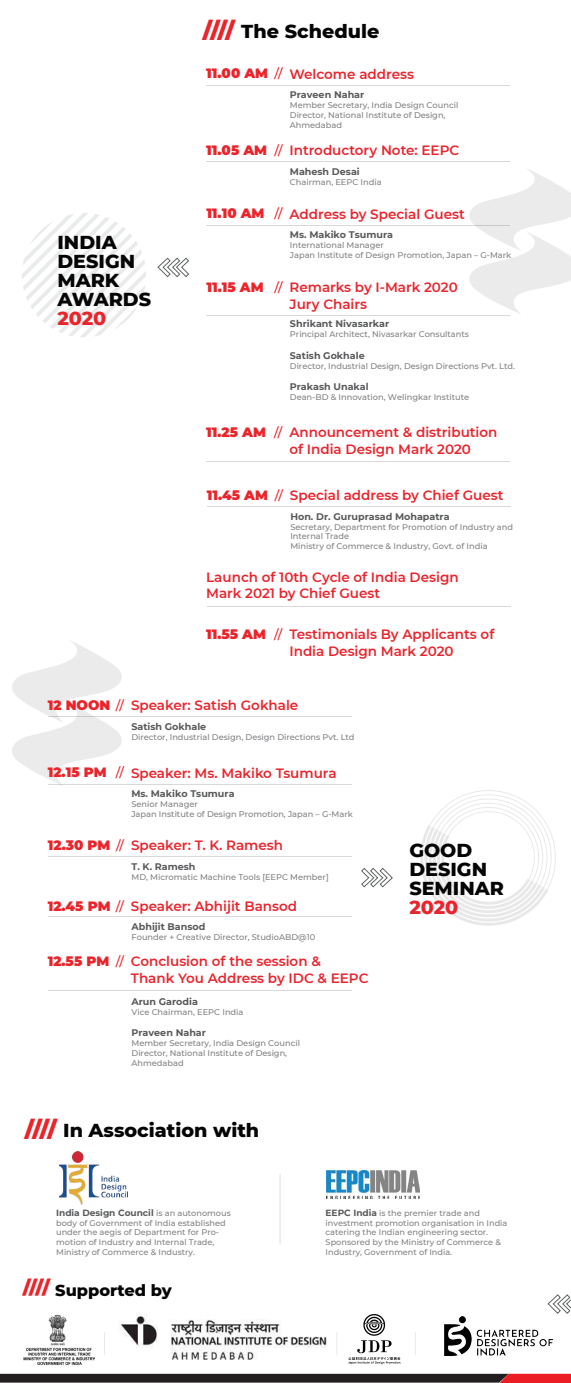
<style>
.page{position:relative;width:571px;height:1383px;background:#fff}
.page>*{position:absolute;margin:0;border:0;box-sizing:border-box;transform-origin:0 0}
.t1{font:900 21.38px "Montserrat";color:#ea242a}
.t2{font:800 19.12px/19.1px "Montserrat";color:#050505}
.t3{font:800 19.12px "Montserrat";color:#ea242d}
.t4{font:900 18px "Montserrat";color:#ea242a}
.t5{font:800 16.2px "Montserrat";color:#050505}
.t6{font:600 13.5px/16.6px "Montserrat";color:#ea242d}
.t7{font:900 13.5px "Montserrat";color:#ea242a}
.t8{font:500 12.83px "Montserrat";color:#ea242a}
.t9{font:700 9.6px "Montserrat";color:#58595b}
.t10{font:700 9px "Montserrat";color:#58595b}
.t11{font:500 8.25px/9.9px "Montserrat";color:#808184}
.t12{font:500 8.18px/9.8px "Montserrat";color:#808184}
.s1{font-weight:900;color:#ea242a}
.s2{font-weight:500;font-size:12.83px;color:#ea242a}
.s3{font-weight:900;font-size:21.38px;color:#ea242a}
.s4{font-weight:500;font-size:8.18px;color:#808184}
.s5{font-weight:700;font-size:9px;color:#58595b}
</style>
<div class="page">
<svg style="left:469px;top:169px;width:102px;height:145px"></svg>
<svg style="left:12px;top:640px;width:110px;height:146px"></svg>
<svg style="left:420px;top:790px;width:136px;height:136px"></svg>
<hr style="left:206px;top:85px;width:304px;height:1px;background:#231f20">
<svg style="left:22px;top:213px;width:124px;height:124px"></svg>
<svg style="left:158px;top:258px;width:31px;height:19px"></svg>
<svg style="left:361px;top:868px;width:31px;height:19px"></svg>
<hr style="left:206px;top:162px;width:304px;height:1px;background:#231f20">
<hr style="left:206px;top:225px;width:304px;height:1px;background:#231f20">
<hr style="left:207px;top:506px;width:303px;height:1px;background:#231f20">
<hr style="left:206px;top:462px;width:304px;height:1px;background:#231f20">
<hr style="left:207px;top:606px;width:303px;height:1px;background:#231f20">
<hr style="left:206px;top:315px;width:304px;height:1px;background:#231f20">
<hr style="left:48px;top:716px;width:304px;height:1px;background:#231f20">
<hr style="left:48px;top:784px;width:304px;height:1px;background:#231f20">
<hr style="left:48px;top:856px;width:304px;height:1px;background:#231f20">
<hr style="left:48px;top:990px;width:303px;height:1px;background:#231f20">
<hr style="left:48px;top:916px;width:304px;height:1px;background:#231f20">
<svg style="left:548px;top:1295px;width:23px;height:19px"></svg>
<img style="left:59px;top:1151px;width:69px;height:54px">
<img style="left:326px;top:1170px;width:93px;height:29px">
<hr style="left:279px;top:1174px;width:2px;height:70px;background:#bbbdbf">
<img style="left:23px;top:1314px;width:71px;height:51px">
<img style="left:101px;top:1314px;width:244px;height:60px">
<img style="left:444px;top:1316px;width:109px;height:40px">
<img style="left:348px;top:1314px;width:53px;height:51px">
<svg style="left:336px;top:1332px;width:1px;height:23px"></svg>
<svg style="left:415px;top:1332px;width:1px;height:23px"></svg>
<svg style="left:104px;top:1332px;width:1px;height:23px"></svg>
<svg style="left:0;top:1374px;width:571px;height:9px;background:#422628"></svg>
<h2 class="t2" style="left:57px;top:231px;width:95px">INDIA<br>DESIGN<br>MARK<br>AWARDS</h2>
<h2 class="t3" style="left:57px;top:304px;width:50px">2020</h2>
<h1 class="t1" style="left:203px;top:14px;width:34px">////</h1>
<h2 class="t2" style="left:241px;top:20px;width:140px">The Schedule</h2>
<h3 class="t7" style="left:206px;top:63px;width:63px">11.00 AM</h3>
<h3 class="t6" style="left:289px;top:65px;width:126px">Welcome address</h3>
<p class="t9" style="left:290px;top:88px;width:76px">Praveen Nahar</p>
<p class="t11" style="left:290px;top:100px;width:170px">Member Secretary, India Design Council<br>Director, National Institute of Design,<br>Ahmedabad</p>
<h3 class="t6" style="left:206px;top:142px;width:254px"><span class="s1">11.05 AM</span> <span class="s2">//</span> Introductory Note: EEPC</h3>
<p class="t9" style="left:290px;top:165px;width:71px">Mahesh Desai</p>
<p class="t11" style="left:290px;top:177px;width:93px">Chairman, EEPC India</p>
<h3 class="t6" style="left:206px;top:205px;width:260px"><span class="s1">11.10 AM</span> <span class="s2">//</span> Address by Special Guest</h3>
<p class="t9" style="left:290px;top:228px;width:105px">Ms. Makiko Tsumura</p>
<p class="t11" style="left:290px;top:240px;width:223px">International Manager<br>Japan Institute of Design Promotion, Japan – G-Mark</p>
<h3 class="t8" style="left:274px;top:65px;width:10px">//</h3>
<h3 class="t6" style="left:206px;top:278px;width:253px;text-align:center"><span class="s1">11.15 AM</span> <span class="s2">//</span> Remarks by I-Mark 2020<br>Jury Chairs</h3>
<p class="t9" style="left:290px;top:317px;width:101px">Shrikant Nivasarkar</p>
<p class="t11" style="left:290px;top:329px;width:181px">Principal Architect, Nivasarkar Consultants</p>
<p class="t9" style="left:290px;top:349px;width:76px">Satish Gokhale</p>
<p class="t11" style="left:290px;top:361px;width:227px">Director, Industrial Design, Design Directions Pvt. Ltd.</p>
<p class="t9" style="left:290px;top:379px;width:80px">Prakash Unakal</p>
<p class="t11" style="left:290px;top:391px;width:181px">Dean-BD &amp; Innovation, Welingkar Institute</p>
<h3 class="t6" style="left:289px;top:424px;width:210px;text-indent:-83px"><span class="s1">11.25 AM</span> <span class="s2">//</span> Announcement &amp; distribution of India Design Mark 2020</h3>
<h3 class="t6" style="left:207px;top:486px;width:298px"><span class="s1">11.45 AM</span> <span class="s2">//</span> Special address by Chief Guest</h3>
<p class="t9" style="left:290px;top:509px;width:161px">Hon. Dr. Guruprasad Mohapatra</p>
<p class="t11" style="left:290px;top:521px;width:224px">Secretary, Department for Promotion of Industry and<br>Internal Trade<br>Ministry of Commerce &amp; Industry, Govt. of India</p>
<h3 class="t6" style="left:206px;top:568px;width:254px">Launch of 10th Cycle of India Design<br>Mark 2021 by Chief Guest</h3>
<h3 class="t6" style="left:289px;top:626px;width:206px;text-indent:-83px"><span class="s1">11.55 AM</span> <span class="s2">//</span> Testimonials By Applicants of<br>India Design Mark 2020</h3>
<h3 class="t6" style="left:48px;top:696px;width:252px"><span class="s1">12 NOON</span> <span class="s2">//</span> Speaker: Satish Gokhale</h3>
<p class="t9" style="left:131px;top:719px;width:76px">Satish Gokhale</p>
<p class="t11" style="left:131px;top:731px;width:225px">Director, Industrial Design, Design Directions Pvt. Ltd</p>
<h3 class="t6" style="left:48px;top:764px;width:290px"><span class="s1">12.15 PM</span> <span class="s2">//</span> Speaker: Ms. Makiko Tsumura</h3>
<p class="t9" style="left:131px;top:786px;width:105px">Ms. Makiko Tsumura</p>
<p class="t11" style="left:131px;top:798px;width:223px">Senior Manager<br>Japan Institute of Design Promotion, Japan – G-Mark</p>
<h3 class="t6" style="left:48px;top:836px;width:237px"><span class="s1">12.30 PM</span> <span class="s2">//</span> Speaker: T. K. Ramesh</h3>
<p class="t9" style="left:131px;top:859px;width:66px">T. K. Ramesh</p>
<p class="t11" style="left:131px;top:872px;width:199px">MD, Micromatic Machine Tools [EEPC Member]</p>
<h3 class="t6" style="left:48px;top:897px;width:251px"><span class="s1">12.45 PM</span> <span class="s2">//</span> Speaker: Abhijit Bansod</h3>
<p class="t9" style="left:132px;top:920px;width:75px">Abhijit Bansod</p>
<p class="t11" style="left:132px;top:932px;width:185px">Founder + Creative Director, StudioABD@10</p>
<h3 class="t6" style="left:131px;top:952px;width:239px;text-indent:-83px"><span class="s1">12.55 PM</span> <span class="s2">//</span> Conclusion of the session &amp;<br>Thank You Address by IDC &amp; EEPC</h3>
<p class="t9" style="left:132px;top:994px;width:68px">Arun Garodia</p>
<p class="t11" style="left:132px;top:1006px;width:113px">Vice Chairman, EEPC India</p>
<p class="t9" style="left:132px;top:1026px;width:76px">Praveen Nahar</p>
<p class="t11" style="left:132px;top:1038px;width:170px">Member Secretary, India Design Council<br>Director, National Institute of Design,<br>Ahmedabad</p>
<h2 class="t2" style="left:25px;top:1120px;width:236px"><span class="s3">////</span> In Association with</h2>
<h2 class="t2" style="left:409px;top:839px;width:96px">GOOD<br>DESIGN<br>SEMINAR</h2>
<h2 class="t3" style="left:409px;top:893px;width:50px">2020</h2>
<p class="t10" style="left:56px;top:1206px;width:176px">India Design Council <span class="s4">is an autonomous</span></p>
<p class="t12" style="left:56px;top:1217px;width:171px">body of Government of India established under the aegis of Department for Pro&shy;motion of Industry and Internal Trade, Ministry of Commerce &amp; Industry.</p>
<p class="t12" style="left:326px;top:1208px;width:183px"><span class="s5">EEPC India</span> is the premier trade and investment promotion organisation in India catering the Indian engineering sector.<br>Sponsored by the Ministry of Commerce &amp; Industry, Government of India.</p>
<h3 class="t5" style="left:55px;top:1279px;width:118px">Supported by</h3>
<h3 class="t4" style="left:23px;top:1274px;width:29px">////</h3>
</div>
